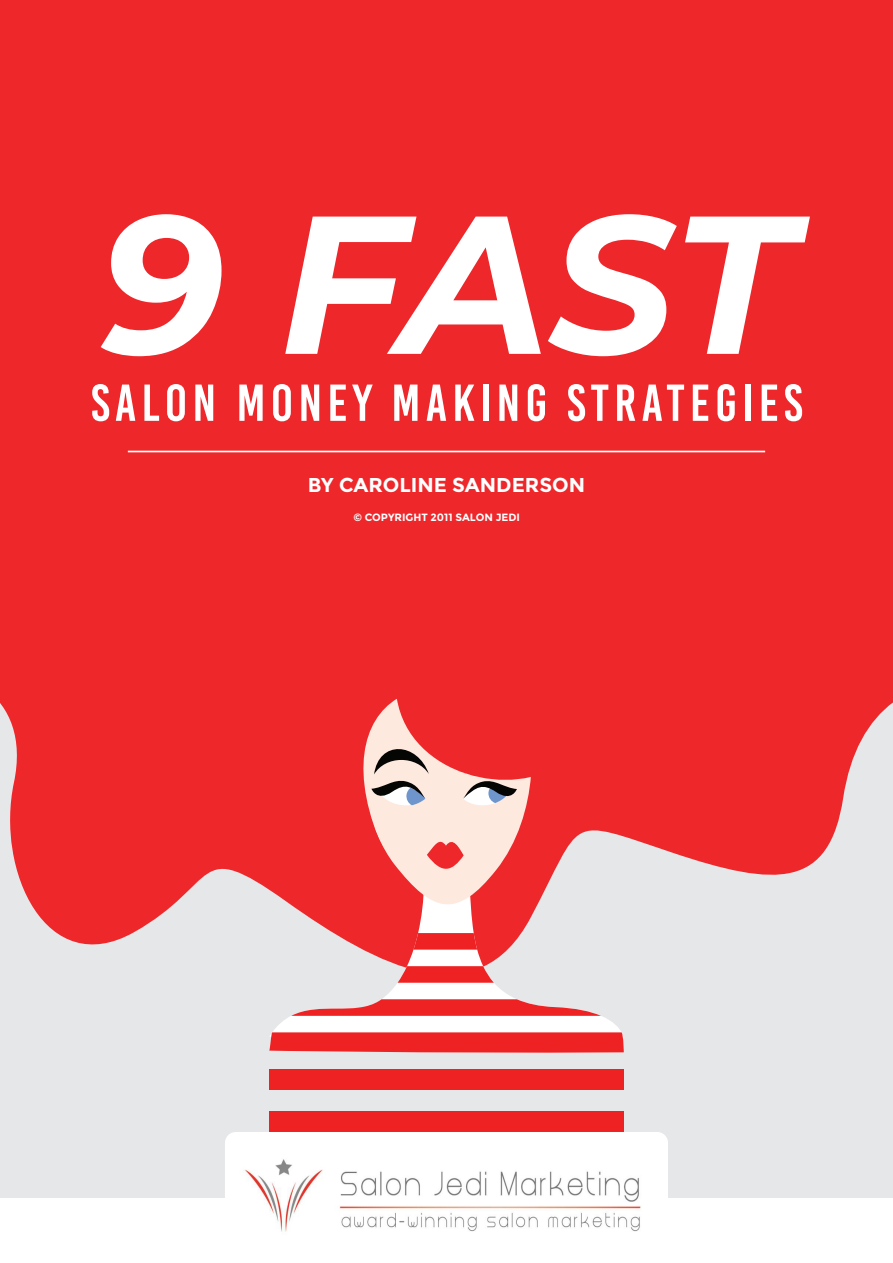
<style>
.page{position:relative;width:893px;height:1263px;background:#fff}
.page>*{position:absolute;margin:0;border:0;box-sizing:border-box;transform-origin:0 0}
.t1{font:italic 700 196.2px "Montserrat";color:#fff}
.t2{font:51.75px "Bebas Kai";letter-spacing:.1em;color:#fff}
.t3{font:700 20.1px "Montserrat";color:#fff}
.t4{font:700 10.5px "Montserrat";color:#fff}
</style>
<div class="page">
<div style="left:0;top:677px;width:893px;height:586px;background:#e6e7e9"></div>
<div style="left:0;top:0;width:893px;height:945px;background:#ee272b"></div>
<svg style="left:269px;top:916px;width:355px;height:116px"></svg>
<svg style="left:413px;top:933px;width:64px;height:17px"></svg>
<svg style="left:398px;top:966px;width:96px;height:17px;background:#ed3c3d"></svg>
<svg style="left:291px;top:999px;width:310px;height:17px"></svg>
<svg style="left:269px;top:1032px;width:355px;height:21px;background:#ed2f31"></svg>
<svg style="left:0;top:356px;width:893px;height:560px;background:#ed3b3f"></svg>
<div style="left:269px;top:1069px;width:355px;height:20px;background:#ee2223"></div>
<div style="left:269px;top:1111px;width:355px;height:20px;background:#ee2223"></div>
<hr style="left:128px;top:451px;width:637px;height:1px;background:#fff">
<div style="left:0;top:1198px;width:893px;height:65px;background:#fff"></div>
<div style="left:225px;top:1132px;width:443px;height:124px;background:#fff;border-radius:11px"></div>
<img style="left:245px;top:1159px;width:396px;height:73px">
<h1 class="t1" style="left:99px;top:143px;width:696px">9 FAST</h1>
<p class="t2" style="left:91px;top:375px;width:713px">SALON MONEY MAKING STRATEGIES</p>
<p class="t3" style="left:308px;top:473px;width:279px">BY CAROLINE SANDERSON</p>
<p class="t4" style="left:353px;top:511px;width:168px">© COPYRIGHT 2011 SALON JEDI</p>
</div>
